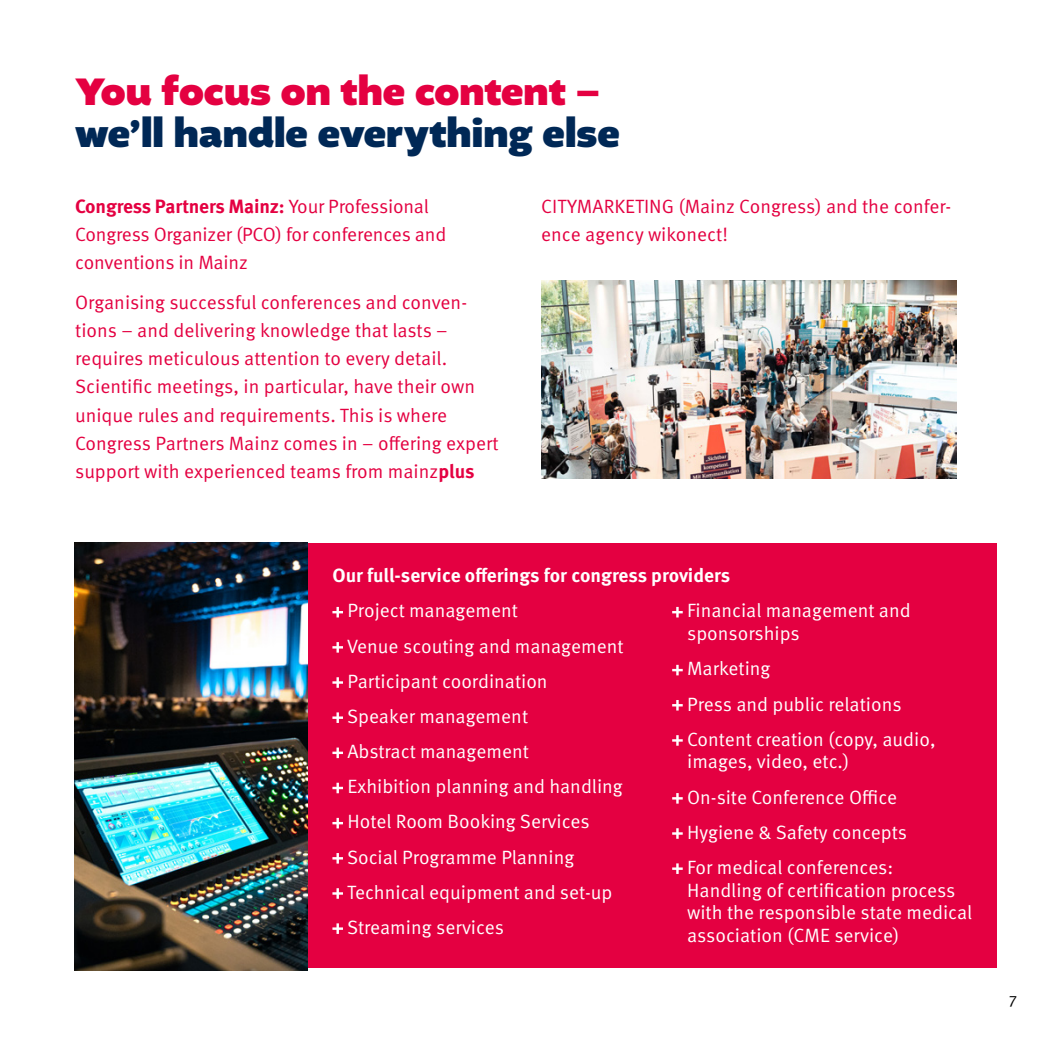
<style>
.page{position:relative;width:1042px;height:1042px;background:#fff}
.page>*{position:absolute;margin:0;border:0;box-sizing:border-box;transform-origin:0 0}
.t1{font:900 40.25px "Altivo";color:#002856}
.t2{font:900 40.25px "Altivo";color:#e40041}
.t3{font:19.25px/35.2px "Meta OT Norm";color:#fff}
.t4{font:19.25px/28px "Meta OT Norm";color:#e40041}
.t5{font:700 19.25px "Meta OT";letter-spacing:-.005em;color:#fff}
.t6{font:700 19.25px "Meta OT";letter-spacing:-.01em;color:#e40041}
.t7{font:15.75px "Meta OT Norm";color:#000}
.s1{font-family:"Meta OT Norm";font-weight:400}
.s2{font-family:"Meta OT";font-weight:700}
</style>
<div class="page">
<div style="left:308px;top:543px;width:689px;height:424px;background:#e40041"></div>
<svg style="left:332px;top:607px;width:11px;height:10px"></svg>
<svg style="left:332px;top:642px;width:11px;height:10px"></svg>
<svg style="left:332px;top:677px;width:11px;height:11px"></svg>
<svg style="left:332px;top:712px;width:11px;height:11px"></svg>
<svg style="left:332px;top:747px;width:11px;height:11px"></svg>
<svg style="left:332px;top:783px;width:11px;height:10px"></svg>
<svg style="left:332px;top:818px;width:11px;height:10px"></svg>
<svg style="left:332px;top:853px;width:11px;height:10px"></svg>
<svg style="left:332px;top:888px;width:11px;height:11px"></svg>
<svg style="left:332px;top:923px;width:11px;height:11px"></svg>
<svg style="left:672px;top:607px;width:11px;height:10px"></svg>
<svg style="left:672px;top:665px;width:11px;height:10px"></svg>
<svg style="left:672px;top:700px;width:11px;height:10px"></svg>
<svg style="left:672px;top:735px;width:11px;height:11px"></svg>
<svg style="left:672px;top:793px;width:11px;height:10px"></svg>
<svg style="left:672px;top:828px;width:11px;height:11px"></svg>
<svg style="left:672px;top:863px;width:11px;height:11px"></svg>
<img style="left:74px;top:543px;width:234px;height:427px">
<img style="left:541px;top:280px;width:415px;height:199px">
<h1 class="t2" style="left:75px;top:65px;width:527px">You focus on the content –</h1>
<h1 class="t1" style="left:75px;top:107px;width:546px">we’ll handle everything else</h1>
<p class="t6" style="left:75px;top:194px;width:355px">Congress Partners Mainz: <span class="s1">Your Professional</span></p>
<p class="t4" style="left:75px;top:221px;width:373px">Congress Organizer (PCO) for conferences and conventions in Mainz</p>
<p class="t4" style="left:75px;top:289px;width:425px">Organising successful conferences and conven&shy;tions – and delivering knowledge that lasts – requires meticulous attention to every detail.<br>Scientific meetings, in particular, have their own unique rules and requirements. This is where Congress Partners Mainz comes in – offering expert support with experienced teams from mainz<span class="s2">plus</span></p>
<p class="t4" style="left:541px;top:193px;width:412px">CITYMARKETING (Mainz Congress) and the confer&shy;ence agency wikonect!</p>
<p class="t5" style="left:332px;top:563px;width:399px">Our full-service offerings for congress providers</p>
<p class="t3" style="left:347px;top:593px;width:278px">Project management<br>Venue scouting and management<br>Participant coordination<br>Speaker management<br>Abstract management<br>Exhibition planning and handling<br>Hotel Room Booking Services<br>Social Programme Planning<br>Technical equipment and set-up<br>Streaming services</p>
<p class="t3" style="left:687px;top:600px;width:225px;line-height:22.8px">Financial management and sponsorships</p>
<p class="t3" style="left:687px;top:651px;width:250px">Marketing<br>Press and public relations<br>Content creation (copy, audio,</p>
<p class="t3" style="left:687px;top:744px;width:221px">images, video, etc.)<br>On-site Conference Office<br>Hygiene &amp; Safety concepts<br>For medical conferences:</p>
<p class="t3" style="left:687px;top:879px;width:287px;line-height:22.8px">Handling of certification process with the responsible state medical association (CME service)</p>
<p class="t7" style="left:1009px;top:989px;width:9px">7</p>
</div>
